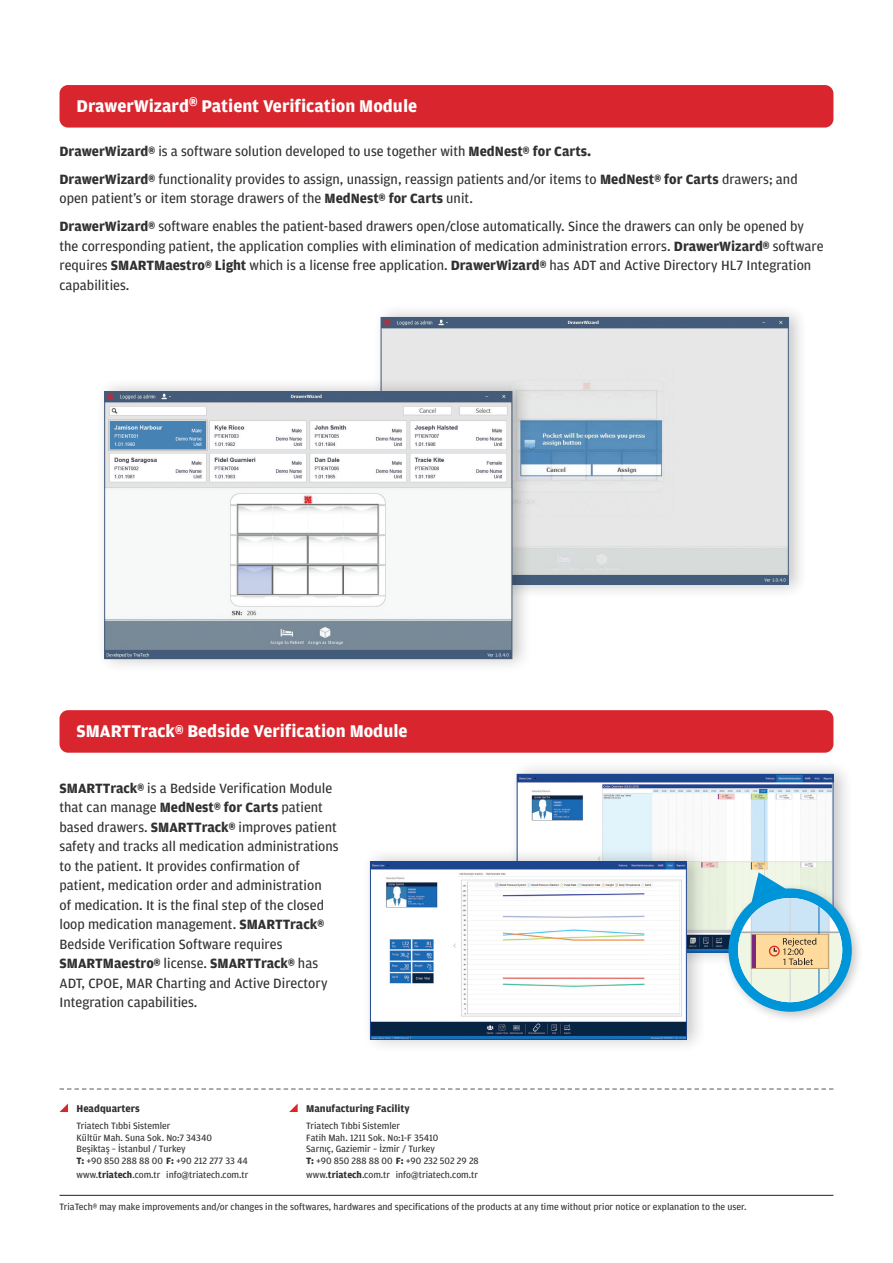
<style>
.page{position:relative;width:893px;height:1263px;background:#fff}
.page>*{position:absolute;margin:0;border:0;box-sizing:border-box;transform-origin:0 0}
.t1{font:700 18px "Amplitude";color:#fff}
.t2{font:14.25px/19.5px "Amplitude";color:#312f30}
.t3{font:700 10.5px "Amplitude";color:#312f30}
.t4{font:9.75px/11.7px "Amplitude";color:#312f30}
.s1{font-weight:700}
</style>
<div class="page">
<div style="left:60px;top:85px;width:773px;height:43px;background:#d9262e;border-radius:9px"></div>
<div style="left:60px;top:710px;width:773px;height:43px;background:#d9262e;border-radius:9px"></div>
<hr style="left:60px;top:1195px;width:773px;height:1px;background:#231f20">
<svg style="left:60px;top:1089px;width:773px;height:1px"></svg>
<svg style="left:289px;top:1103px;width:9px;height:9px"></svg>
<svg style="left:60px;top:1103px;width:8px;height:9px"></svg>
<div style="left:508px;top:760px;width:345px;height:206px;background:#231f20;opacity:.25"></div>
<img style="left:519px;top:776px;width:312px;height:174px">
<div style="left:362px;top:847px;width:345px;height:207px;background:#231f20;opacity:.25"></div>
<img style="left:372px;top:863px;width:313px;height:175px">
<div style="left:370px;top:861px;width:317px;height:179px;border:1px solid #1b458e"></div>
<svg style="left:750px;top:872px;width:42px;height:10px"></svg>
<div style="left:722px;top:882px;width:142px;height:142px;background:#231f20;opacity:.25"></div>
<svg style="left:728px;top:888px;width:124px;height:124px;background:#1a9eda"></svg>
<svg style="left:752px;top:898px;width:77px;height:33px;background:#acd8f1"></svg>
<hr style="left:829px;top:898px;width:1px;height:104px;background:#d1d2d4">
<hr style="left:790px;top:898px;width:1px;height:104px;background:#d1d2d4">
<hr style="left:751px;top:898px;width:1px;height:104px;background:#d1d2d4">
<hr style="left:738px;top:931px;width:104px;height:2px;background:#a8a9ad">
<hr style="left:818px;top:898px;width:1px;height:104px;background:#1672ba">
<svg style="left:738px;top:933px;width:104px;height:69px;background:#cdd8c6"></svg>
<div style="left:751px;top:934px;width:5px;height:34px;background:#7d287f"></div>
<div style="left:751px;top:934px;width:78px;height:35px;border:1px solid #bd9f72"></div>
<div style="left:372px;top:303px;width:437px;height:296px;background:#231f20;opacity:.25"></div>
<img style="left:383px;top:319px;width:404px;height:264px">
<div style="left:96px;top:377px;width:437px;height:296px;background:#231f20;opacity:.25"></div>
<img style="left:106px;top:393px;width:404px;height:264px">
<div style="left:104px;top:391px;width:408px;height:268px;border:1px solid #455c7b"></div>
<p class="t1" style="left:77px;top:96px;width:342px">DrawerWizard® Patient Verification Module</p>
<p class="t2" style="left:60px;top:137px;width:740px;line-height:28px"><span class="s1">DrawerWizard®</span> is a software solution developed to use together with <span class="s1">MedNest® for Carts.<br>DrawerWizard®</span> functionality provides to assign, unassign, reassign patients and/or items to <span class="s1">MedNest® for Carts</span> drawers; and</p>
<p class="t2" style="left:60px;top:185px;width:746px;line-height:28px">open patient’s or item storage drawers of the <span class="s1">MedNest® for Carts</span> unit.<br><span class="s1">DrawerWizard®</span> software enables the patient-based drawers open/close automatically. Since the drawers can only be opened by</p>
<p class="t2" style="left:60px;top:236px;width:765px">the corresponding patient, the application complies with elimination of medication administration errors. <span class="s1">DrawerWizard®</span> software requires <span class="s1">SMARTMaestro® Light</span> which is a license free application. <span class="s1">DrawerWizard®</span> has ADT and Active Directory HL7 Integration capabilities.</p>
<p class="t1" style="left:77px;top:721px;width:333px">SMARTTrack® Bedside Verification Module</p>
<p class="t2" style="left:60px;top:778px;width:281px"><span class="s1">SMARTTrack®</span> is a Bedside Verification Module that can manage <span class="s1">MedNest® for Carts</span> patient based drawers. <span class="s1">SMARTTrack®</span> improves patient safety and tracks all medication administrations to the patient. It provides confirmation of patient, medication order and administration<br>of medication. It is the final step of the closed loop medication management. <span class="s1">SMARTTrack® </span>Bedside Verification Software requires <span class="s1">SMARTMaestro®</span> license. <span class="s1">SMARTTrack®</span> has ADT, CPOE, MAR Charting and Active Directory Integration capabilities.</p>
<p class="t3" style="left:77px;top:1103px;width:65px">Headquarters</p>
<p class="t4" style="left:77px;top:1120px;width:173px">Triatech Tıbbi Sistemler<br>Kültür Mah. Suna Sok. No:7 34340<br>Beşiktaş – İstanbul / Turkey<br><span class="s1">T:</span> +90 850 288 88 00 <span class="s1">F:</span> +90 212 277 33 44</p>
<p class="t4" style="left:77px;top:1169px;width:173px">www.<span class="s1">triatech</span>.com.tr info@triatech.com.tr</p>
<p class="t3" style="left:306px;top:1103px;width:105px">Manufacturing Facility</p>
<p class="t4" style="left:306px;top:1120px;width:174px">Triatech Tıbbi Sistemler<br>Fatih Mah. 1211 Sok. No:1-F 35410<br>Sarnıç, Gaziemir – İzmir / Turkey<br><span class="s1">T:</span> +90 850 288 88 00 <span class="s1">F:</span> +90 232 502 29 28</p>
<p class="t4" style="left:306px;top:1169px;width:173px">www.<span class="s1">triatech</span>.com.tr info@triatech.com.tr</p>
<p class="t4" style="left:60px;top:1201px;width:688px">TriaTech® may make improvements and/or changes in the softwares, hardwares and specifications of the products at any time without prior notice or explanation to the user.</p>
</div>
